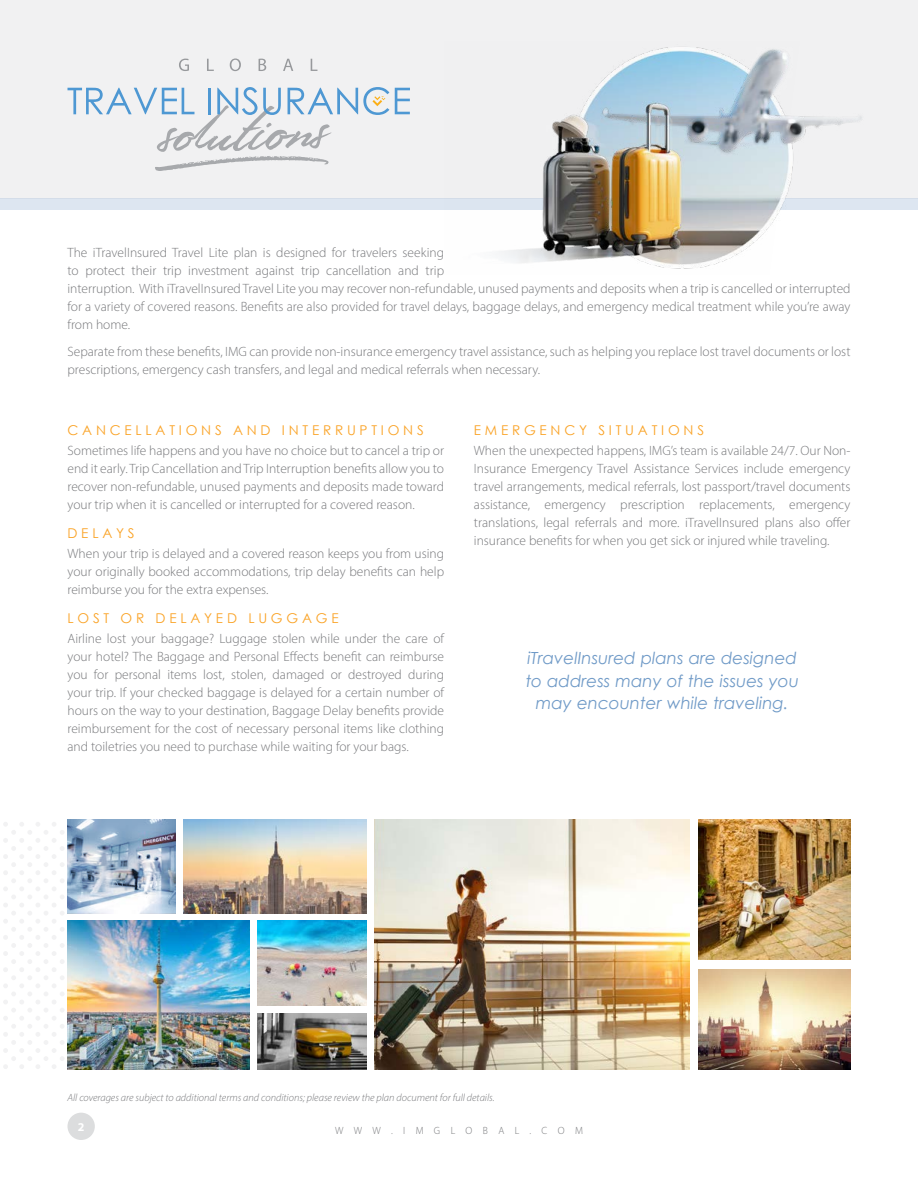
<style>
.page{position:relative;width:918px;height:1188px;background:#fff}
.page>*{position:absolute;margin:0;border:0;box-sizing:border-box;transform-origin:0 0}
.t1{font:italic 16.65px/22.2px "Century Gothic";color:#1057a2;text-align:center}
.t2{font:300 13.5px/18px "Myriad Pro";color:#77787b;text-align:justify}
.t3{font:13.5px "Century Gothic";letter-spacing:.28em;color:#faa224}
.t4{font:700 12px "Myriad Pro";color:#fff}
.t5{font:italic 300 10.5px "Myriad Pro";color:#77787b}
.t6{font:300 10.5px "Myriad Pro";letter-spacing:1.02em;color:#77787b}
</style>
<div class="page">
<div style="left:67px;top:1113px;width:28px;height:27px;background:#dcddde;border-radius:50%"></div>
<div style="left:0;top:0;width:918px;height:198px;background:#f1f1f2"></div>
<svg style="left:179px;top:59px;width:10px;height:12px"></svg>
<svg style="left:207px;top:59px;width:7px;height:12px"></svg>
<svg style="left:230px;top:58px;width:11px;height:13px"></svg>
<svg style="left:259px;top:59px;width:7px;height:12px"></svg>
<svg style="left:283px;top:59px;width:10px;height:12px"></svg>
<svg style="left:311px;top:59px;width:6px;height:12px"></svg>
<svg style="left:68px;top:87px;width:321px;height:84px"></svg>
<svg style="left:395px;top:88px;width:15px;height:26px"></svg>
<div style="left:0;top:198px;width:918px;height:12px;background:#dde6f1"></div>
<img style="left:583px;top:47px;width:203px;height:61px">
<img style="left:499px;top:108px;width:363px;height:161px">
<svg style="left:3px;top:822px;width:61px;height:247px"></svg>
<img style="left:374px;top:819px;width:315px;height:250px">
<img style="left:699px;top:819px;width:151px;height:141px">
<img style="left:184px;top:819px;width:183px;height:94px">
<img style="left:68px;top:921px;width:182px;height:148px">
<img style="left:258px;top:1013px;width:109px;height:56px">
<img style="left:258px;top:921px;width:109px;height:84px">
<img style="left:699px;top:969px;width:151px;height:100px">
<svg style="left:68px;top:819px;width:108px;height:94px;background:#a2b6cc"></svg>
<p class="t2" style="left:68px;top:244px;width:785px;text-align:left">The iTravelInsured Travel Lite plan is designed for travelers seeking<br>to protect their trip investment against trip cancellation and trip<br>interruption. With iTravelInsured Travel Lite you may recover non-refundable, unused payments and deposits when a trip is cancelled or interrupted for a variety of covered reasons. Benefits are also provided for travel delays, baggage delays, and emergency medical treatment while you’re away from home.</p>
<p class="t2" style="left:68px;top:342px;width:785px">Separate from these benefits, IMG can provide non-insurance emergency travel assistance, such as helping you replace lost travel documents or lost prescriptions, emergency cash transfers, and legal and medical referrals when necessary.</p>
<p class="t3" style="left:68px;top:421px;width:358px">CANCELLATIONS AND INTERRUPTIONS</p>
<p class="t2" style="left:68px;top:441px;width:378px">Sometimes life happens and you have no choice but to cancel a trip or end it early. Trip Cancellation and Trip Interruption benefits allow you to recover non-refundable, unused payments and deposits made toward your trip when it is cancelled or interrupted for a covered reason.</p>
<p class="t3" style="left:68px;top:524px;width:69px">DELAYS</p>
<p class="t2" style="left:68px;top:544px;width:378px">When your trip is delayed and a covered reason keeps you from using your originally booked accommodations, trip delay benefits can help reimburse you for the extra expenses.</p>
<p class="t3" style="left:68px;top:609px;width:273px">LOST OR DELAYED LUGGAGE</p>
<p class="t2" style="left:68px;top:629px;width:378px">Airline lost your baggage? Luggage stolen while under the care of your hotel? The Baggage and Personal Effects benefit can reimburse you for personal items lost, stolen, damaged or destroyed during your trip. If your checked baggage is delayed for a certain number of hours on the way to your destination, Baggage Delay benefits provide reimbursement for the cost of necessary personal items like clothing and toiletries you need to purchase while waiting for your bags.</p>
<p class="t3" style="left:474px;top:420px;width:232px">EMERGENCY SITUATIONS</p>
<p class="t2" style="left:474px;top:441px;width:378px">When the unexpected happens, IMG’s team is available 24/7. Our Non-Insurance Emergency Travel Assistance Services include emergency travel arrangements, medical referrals, lost passport/travel documents assistance, emergency prescription replacements, emergency translations, legal referrals and more. iTravelInsured plans also offer insurance benefits for when you get sick or injured while traveling.</p>
<p class="t1" style="left:526px;top:647px;width:275px">iTravelInsured plans are designed to address many of the issues you may encounter while traveling.</p>
<p class="t5" style="left:68px;top:1091px;width:429px">All coverages are subject to additional terms and conditions; please review the plan document for full details.</p>
<p class="t4" style="left:78px;top:1119px;width:8px">2</p>
<p class="t6" style="left:335px;top:1124px;width:249px">WWW.IMGLOBAL.COM</p>
</div>
